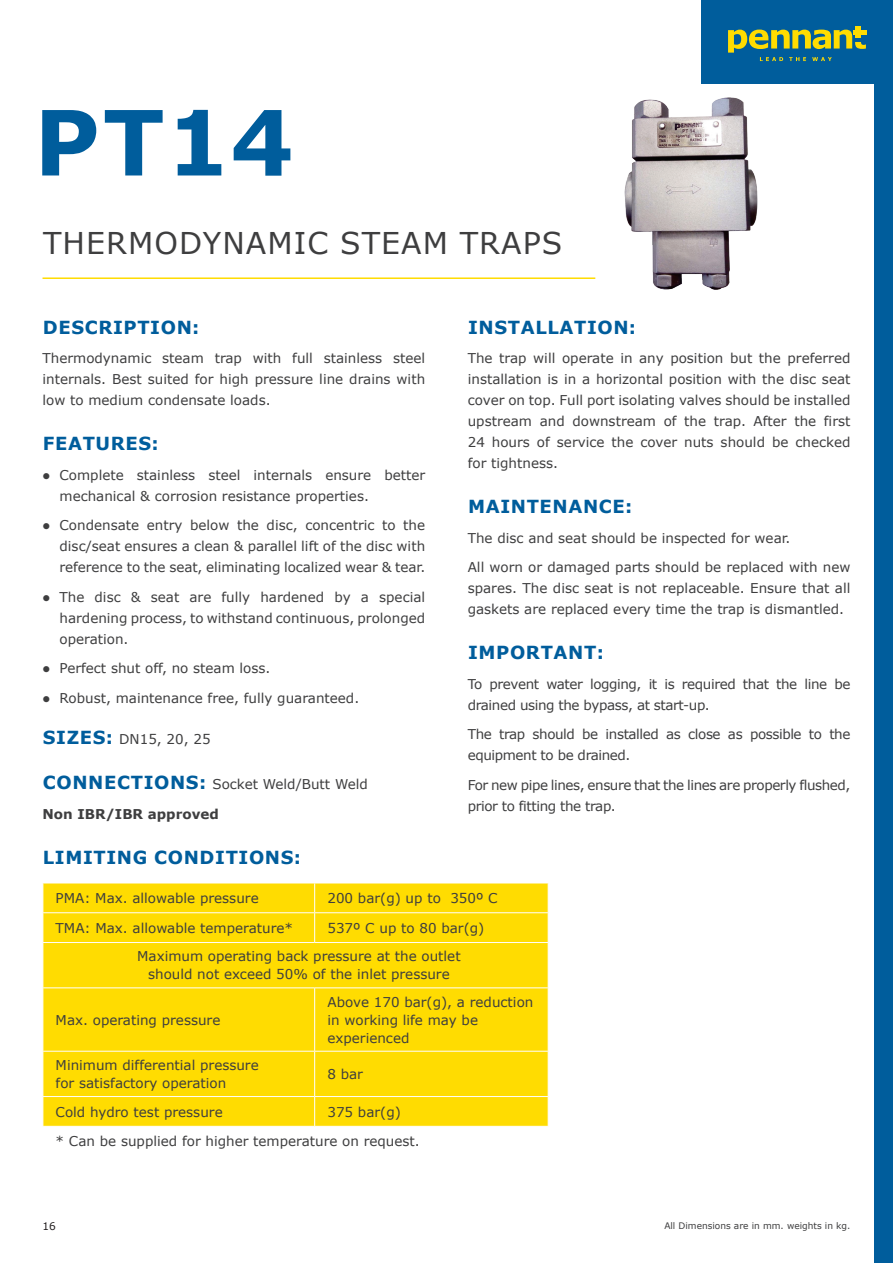
<style>
.page{position:relative;width:893px;height:1263px;background:#fff}
.page>*{position:absolute;margin:0;border:0;box-sizing:border-box;transform-origin:0 0}
.t1{font:700 90px "Verdana";color:#005d9c}
.t2{font:30px "Verdana";letter-spacing:.035em;color:#3e3e3f}
.t3{font:700 18px "Verdana";letter-spacing:.035em;color:#005d9c}
.t4{font:13.5px/21px "Verdana";color:#3e3e3f;text-align:justify}
.t5{font:13.5px/21px "Verdana";letter-spacing:-.03em;color:#3e3e3f}
.t6{font:700 13.5px "Verdana";color:#3e3e3f}
.t7{font:10.5px "Verdana";color:#231f20}
.t8{font:9px "Verdana";color:#3e3e3f}
.s1{font-weight:700;font-size:18px;color:#005d9c}
</style>
<div class="page">
<div style="left:875px;top:0;width:18px;height:1263px;background:#005d9c"></div>
<div style="left:702px;top:0;width:191px;height:84px;background:#005d9c"></div>
<div style="left:853px;top:30px;width:14px;height:5px;background:#ffdc01"></div>
<div style="left:855px;top:26px;width:6px;height:12px;background:#ffdc01"></div>
<svg style="left:728px;top:30px;width:138px;height:31px"></svg>
<hr style="left:43px;top:277px;width:552px;height:2px;background:#ffdc01">
<div style="left:44px;top:884px;width:504px;height:242px;background:#ffdc01"></div>
<hr style="left:43px;top:912px;width:272px;height:1px;background:#fff">
<svg style="left:43px;top:883px;width:1px;height:59px"></svg>
<hr style="left:315px;top:912px;width:234px;height:1px;background:#fff">
<svg style="left:314px;top:883px;width:1px;height:59px"></svg>
<svg style="left:548px;top:883px;width:1px;height:59px"></svg>
<hr style="left:43px;top:942px;width:272px;height:1px;background:#fff">
<hr style="left:315px;top:942px;width:234px;height:1px;background:#fff">
<hr style="left:43px;top:987px;width:272px;height:1px;background:#fff">
<hr style="left:43px;top:1051px;width:272px;height:1px;background:#fff">
<hr style="left:315px;top:987px;width:234px;height:1px;background:#fff">
<hr style="left:314px;top:988px;width:1px;height:63px;background:#fff">
<hr style="left:315px;top:1051px;width:234px;height:1px;background:#fff">
<hr style="left:314px;top:1051px;width:1px;height:45px;background:#fff">
<hr style="left:43px;top:1096px;width:272px;height:1px;background:#fff">
<svg style="left:43px;top:1097px;width:1px;height:30px"></svg>
<hr style="left:315px;top:1096px;width:234px;height:1px;background:#fff">
<svg style="left:314px;top:1097px;width:1px;height:29px"></svg>
<svg style="left:548px;top:1097px;width:1px;height:29px"></svg>
<img style="left:624px;top:97px;width:134px;height:193px">
<p class="t1" style="left:34px;top:79px;width:262px">PT14</p>
<p class="t2" style="left:43px;top:222px;width:521px">THERMODYNAMIC STEAM TRAPS</p>
<p class="t3" style="left:43px;top:314px;width:158px">DESCRIPTION:</p>
<p class="t4" style="left:43px;top:348px;width:384px">Thermodynamic steam trap with full stainless steel internals. Best suited for high pressure line drains with low to medium condensate loads.</p>
<p class="t3" style="left:43px;top:431px;width:117px">FEATURES:</p>
<p class="t4" style="left:60px;top:464px;width:367px;text-indent:-17px">● Complete stainless steel internals ensure better mechanical &amp; corrosion resistance properties.</p>
<p class="t4" style="left:60px;top:515px;width:367px;text-indent:-17px">● Condensate entry below the disc, concentric to the disc/seat ensures a clean &amp; parallel lift of the disc with reference to the seat, eliminating localized wear &amp; tear.</p>
<p class="t4" style="left:60px;top:586px;width:367px;text-indent:-17px">● The disc &amp; seat are fully hardened by a special hardening process, to withstand continuous, prolonged operation.</p>
<p class="t4" style="left:43px;top:658px;width:229px">● Perfect shut off, no steam loss.</p>
<p class="t4" style="left:43px;top:687px;width:318px">● Robust, maintenance free, fully guaranteed.</p>
<p class="t4" style="left:43px;top:729px;width:169px"><span class="s1">SIZES:</span> DN15, 20, 25</p>
<p class="t4" style="left:43px;top:774px;width:327px"><span class="s1">CONNECTIONS:</span> Socket Weld/Butt Weld</p>
<p class="t6" style="left:43px;top:804px;width:178px">Non IBR/IBR approved</p>
<p class="t3" style="left:43px;top:844px;width:260px">LIMITING CONDITIONS:</p>
<p class="t4" style="left:56px;top:887px;width:205px">PMA: Max. allowable pressure</p>
<p class="t4" style="left:327px;top:887px;width:172px">200 bar(g) up to 350º C</p>
<p class="t4" style="left:56px;top:917px;width:239px">TMA: Max. allowable temperature*</p>
<p class="t4" style="left:327px;top:917px;width:158px">537º C up to 80 bar(g)</p>
<p class="t4" style="left:137px;top:946px;width:325px">Maximum operating back pressure at the outlet</p>
<p class="t4" style="left:148px;top:964px;width:303px">should not exceed 50% of the inlet pressure</p>
<p class="t4" style="left:56px;top:1009px;width:166px">Max. operating pressure</p>
<p class="t3" style="left:468px;top:314px;width:170px">INSTALLATION:</p>
<p class="t4" style="left:468px;top:348px;width:384px">The trap will operate in any position but the preferred installation is in a horizontal position with the disc seat cover on top. Full port isolating valves should be installed upstream and downstream of the trap. After the first 24 hours of service the cover nuts should be checked for tightness.</p>
<p class="t3" style="left:468px;top:494px;width:166px">MAINTENANCE:</p>
<p class="t4" style="left:468px;top:527px;width:324px">The disc and seat should be inspected for wear.</p>
<p class="t4" style="left:468px;top:557px;width:384px">All worn or damaged parts should be replaced with new spares. The disc seat is not replaceable. Ensure that all gaskets are replaced every time the trap is dismantled.</p>
<p class="t3" style="left:468px;top:640px;width:137px">IMPORTANT:</p>
<p class="t5" style="left:468px;top:673px;width:384px">To prevent water logging, it is required that the line be drained using the bypass, at start-up.</p>
<p class="t5" style="left:468px;top:724px;width:384px">The trap should be installed as close as possible to the equipment to be drained.</p>
<p class="t5" style="left:468px;top:774px;width:384px">For new pipe lines, ensure that the lines are properly flushed, prior to fitting the trap.</p>
<p class="t4" style="left:327px;top:993px;width:207px;line-height:18px;text-align:left">Above 170 bar(g), a reduction in working life may be experienced</p>
<p class="t4" style="left:56px;top:1056px;width:205px;line-height:18px">Minimum differential pressure for satisfactory operation</p>
<p class="t4" style="left:327px;top:1063px;width:37px">8 bar</p>
<p class="t4" style="left:56px;top:1101px;width:169px">Cold hydro test pressure</p>
<p class="t4" style="left:327px;top:1101px;width:75px">375 bar(g)</p>
<p class="t4" style="left:56px;top:1131px;width:366px">* Can be supplied for higher temperature on request.</p>
<p class="t7" style="left:43px;top:1219px;width:15px">16</p>
<p class="t8" style="left:664px;top:1219px;width:188px">All Dimensions are in mm. weights in kg.</p>
</div>
